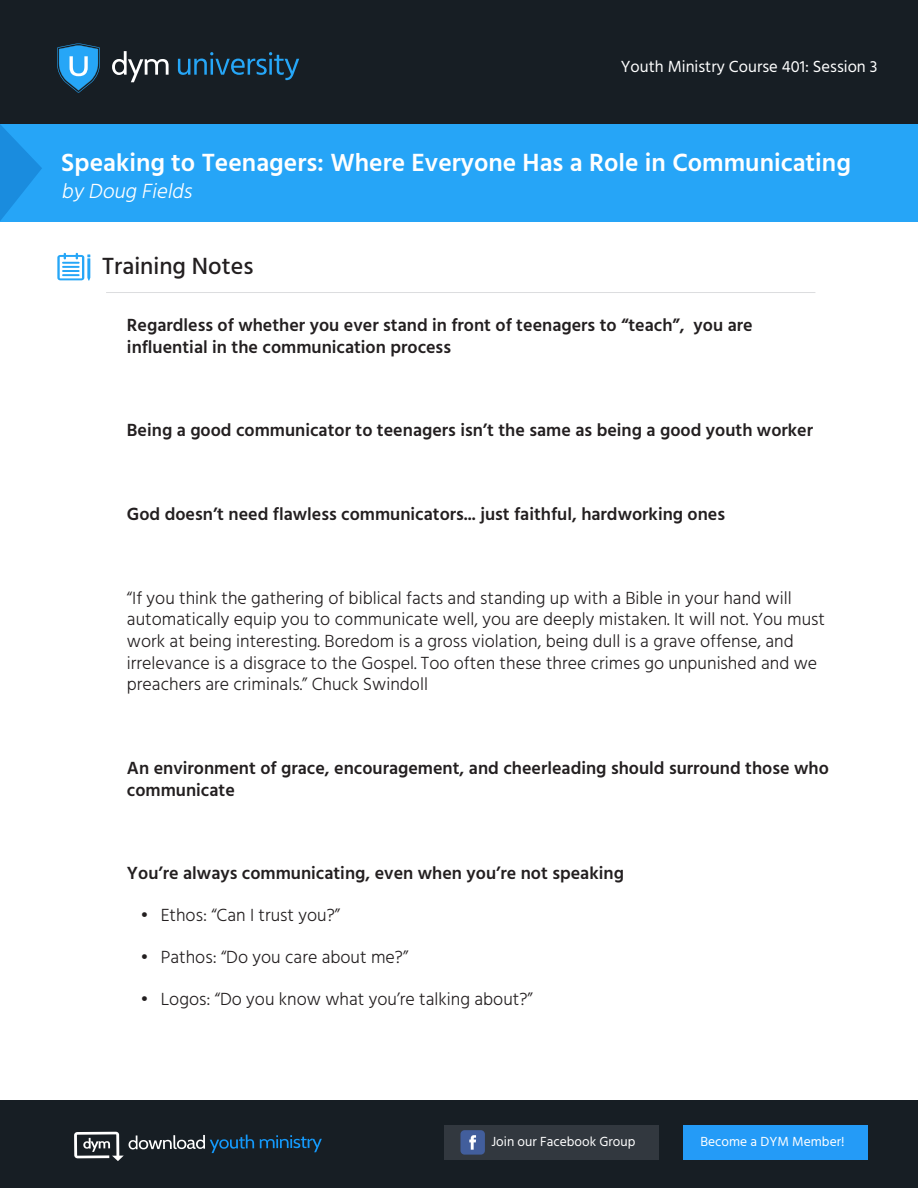
<style>
.page{position:relative;width:918px;height:1188px;background:#fff}
.page>*{position:absolute;margin:0;border:0;box-sizing:border-box;transform-origin:0 0}
.t1{font:600 25.5px "Hind";color:#fff}
.t2{font:500 24px "Hind";color:#231f20}
.t3{font:italic 300 21px "Hind";color:#fff}
.t4{font:300 18px/21.6px "Hind";color:#231f20}
.t5{font:600 18px/21.6px "Hind";color:#231f20}
.t6{font:16.5px "Hind";color:#fff}
.t7{font:13.5px "Hind";color:#fff}
</style>
<div class="page">
<div style="left:0;top:0;width:918px;height:125px;background:#171e24"></div>
<div style="left:0;top:124px;width:918px;height:97px;background:#26a5f7"></div>
<div style="left:0;top:1100px;width:918px;height:88px;background:#171e24"></div>
<svg style="left:260px;top:1135px;width:62px;height:17px"></svg>
<svg style="left:74px;top:1132px;width:180px;height:29px"></svg>
<div style="left:683px;top:1125px;width:185px;height:35px;background:#249bf7"></div>
<div style="left:444px;top:1125px;width:215px;height:35px;background:#32383f"></div>
<div style="left:460px;top:1130px;width:25px;height:25px;background:#425e9c;border-radius:4px"></div>
<svg style="left:469px;top:1135px;width:7px;height:15px"></svg>
<svg style="left:112px;top:51px;width:57px;height:31px"></svg>
<svg style="left:178px;top:52px;width:121px;height:28px"></svg>
<svg style="left:57px;top:43px;width:43px;height:50px"></svg>
<hr style="left:106px;top:292px;width:709px;height:1px;background:#dcdddf">
<svg style="left:0;top:124px;width:42px;height:97px"></svg>
<svg style="left:57px;top:253px;width:33px;height:28px"></svg>
<p class="t6" style="left:621px;top:55px;width:258px">Youth Ministry Course 401: Session 3</p>
<p class="t1" style="left:61px;top:147px;width:791px">Speaking to Teenagers: Where Everyone Has a Role in Communicating</p>
<p class="t3" style="left:61px;top:177px;width:137px">by Doug Fields</p>
<p class="t2" style="left:102px;top:250px;width:153px">Training Notes</p>
<p class="t5" style="left:127px;top:314px;width:627px">Regardless of whether you ever stand in front of teenagers to “teach”, you are influential in the communication process</p>
<p class="t5" style="left:127px;top:419px;width:688px">Being a good communicator to teenagers isn’t the same as being a good youth worker</p>
<p class="t5" style="left:127px;top:503px;width:600px">God doesn’t need flawless communicators... just faithful, hardworking ones</p>
<p class="t4" style="left:127px;top:588px;width:700px">“If you think the gathering of biblical facts and standing up with a Bible in your hand will automatically equip you to communicate well, you are deeply mistaken. It will not. You must work at being interesting. Boredom is a gross violation, being dull is a grave offense, and irrelevance is a disgrace to the Gospel. Too often these three crimes go unpunished and we preachers are criminals.” Chuck Swindoll</p>
<p class="t5" style="left:127px;top:757px;width:703px">An environment of grace, encouragement, and cheerleading should surround those who communicate</p>
<p class="t5" style="left:127px;top:862px;width:498px">You’re always communicating, even when you’re not speaking</p>
<p class="t4" style="left:140px;top:906px;width:201px">• Ethos: “Can I trust you?”</p>
<p class="t4" style="left:140px;top:947px;width:269px">• Pathos: “Do you care about me?”</p>
<p class="t4" style="left:140px;top:989px;width:394px">• Logos: “Do you know what you’re talking about?”</p>
<p class="t7" style="left:491px;top:1133px;width:145px">Join our Facebook Group</p>
<p class="t7" style="left:700px;top:1133px;width:146px">Become a DYM Member!</p>
</div>
